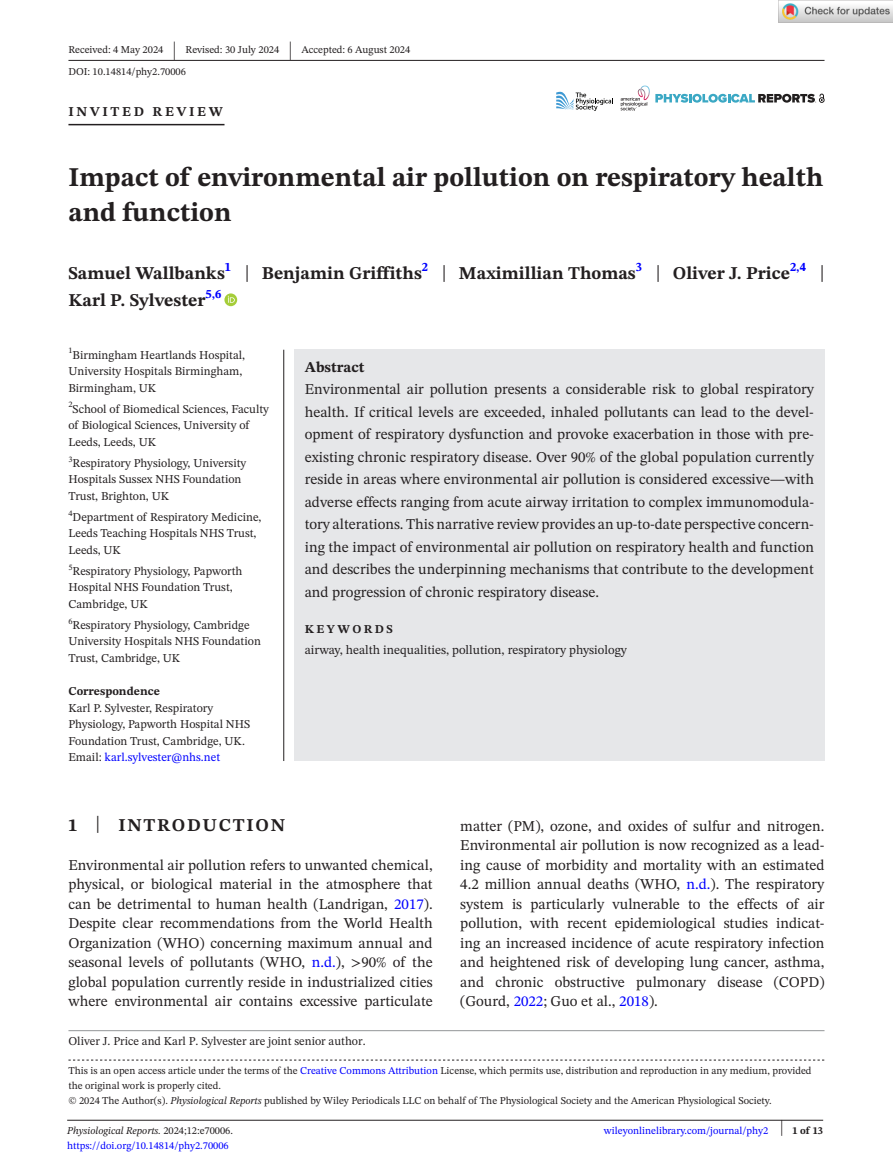
<style>
.page{position:relative;width:893px;height:1174px;background:#fff}
.page>*{position:absolute;margin:0;border:0;box-sizing:border-box;transform-origin:0 0}
.t1{font:700 27px/34.5px "STIX Two Text";color:#231f20}
.t2{font:25.65px "STIX Two Text";color:#231f20;scale:.49 1}
.t3{font:700 18px/27px "STIX Two Text";color:#231f20}
.t4{font:700 18px "STIX Two Text";letter-spacing:.1em;color:#231f20}
.t5{font:15px/19.5px "STIX Two Text";color:#231f20;text-align:justify}
.t6{font:700 15px "STIX Two Text";color:#231f20}
.t7{font:700 13.5px "STIX Two Text";letter-spacing:.2em;color:#231f20}
.t8{font:12.75px "STIX Two Text";color:#231f20}
.t9{font:12px/16.5px "STIX Two Text";color:#231f20}
.t10{font:700 12px "STIX Two Text";color:#231f20}
.t11{font:700 12px "STIX Two Text";letter-spacing:.2em;color:#231f20}
.t12{font:10.5px/15px "STIX Two Text";color:#231f20}
.t13{font:10.5px "STIX Two Text";color:#00f}
.t14{font:italic 10.5px "STIX Two Text";color:#231f20}
.t15{font:700 10.5px "STIX Two Text";color:#231f20}
.s1{font-weight:400;font-size:23.4px}
.s2{color:#00f}
.s3{font-weight:400;font-size:23.7px}
.s4{font-family:"STIX"}
.s5{font-style:italic}
.s6{font-style:normal}
.s7{font-weight:400;font-size:22.2px}
</style>
<div class="page">
<hr style="left:67px;top:1119px;width:756px;height:1px;background:#231f20">
<svg style="left:655px;top:93px;width:169px;height:10px"></svg>
<svg style="left:556px;top:92px;width:57px;height:19px"></svg>
<img style="left:640px;top:85px;width:10px;height:14px">
<svg style="left:621px;top:89px;width:26px;height:22px"></svg>
<hr style="left:68px;top:60px;width:756px;height:1px;background:#231f20">
<hr style="left:68px;top:124px;width:156px;height:1px;background:#231f20">
<svg style="left:224px;top:293px;width:13px;height:13px"></svg>
<svg style="left:228px;top:296px;width:7px;height:7px"></svg>
<svg style="left:68px;top:1059px;width:756px;height:1px"></svg>
<hr style="left:68px;top:1030px;width:756px;height:1px;background:#939598">
<hr style="left:283px;top:350px;width:1px;height:411px;background:#231f20">
<div style="left:294px;top:350px;width:530px;height:314px;background:#e6e7e9"></div>
<div style="left:294px;top:663px;width:530px;height:98px;background:#e6e7e9"></div>
<img style="left:779px;top:0;width:114px;height:23px">
<p class="t12" style="left:68px;top:42px;width:96px">Received: 4 May 2024</p>
<h2 class="t2" style="left:173px;top:32px;width:8px">|</h2>
<p class="t12" style="left:186px;top:42px;width:95px">Revised: 30 July 2024</p>
<h2 class="t2" style="left:289px;top:32px;width:8px">|</h2>
<p class="t12" style="left:301px;top:42px;width:110px">Accepted: 6 August 2024</p>
<p class="t12" style="left:68px;top:64px;width:119px">DOI: 10.14814/phy2.70006</p>
<p class="t7" style="left:68px;top:101px;width:156px">INVITED REVIEW</p>
<h1 class="t1" style="left:68px;top:161px;width:756px">Impact of environmental air pollution on respiratory health and function</h1>
<p class="t3" style="left:68px;top:260px;width:757px">Samuel Wallbanks<sup>1</sup> <span class="s1">|</span> Benjamin Griffiths<sup>2</sup> <span class="s1">|</span> Maximillian Thomas<sup>3</sup> <span class="s1">|</span> Oliver J. Price<sup>2,4</sup> <span class="s1">|<br></span>Karl P. Sylvester<sup>5,6</sup></p>
<p class="t9" style="left:68px;top:346px;width:178px"><sup>1</sup>Birmingham Heartlands Hospital,<br>University Hospitals Birmingham,<br>Birmingham, UK</p>
<p class="t9" style="left:68px;top:400px;width:202px"><sup>2</sup>School of Biomedical Sciences, Faculty of Biological Sciences, University of<br>Leeds, Leeds, UK</p>
<p class="t9" style="left:68px;top:454px;width:179px"><sup>3</sup>Respiratory Physiology, University<br>Hospitals Sussex NHS Foundation<br>Trust, Brighton, UK</p>
<p class="t9" style="left:68px;top:508px;width:195px"><sup>4</sup>Department of Respiratory Medicine,<br>Leeds Teaching Hospitals NHS Trust,<br>Leeds, UK</p>
<p class="t9" style="left:68px;top:562px;width:176px"><sup>5</sup>Respiratory Physiology, Papworth<br>Hospital NHS Foundation Trust,<br>Cambridge, UK</p>
<p class="t9" style="left:68px;top:616px;width:194px"><sup>6</sup>Respiratory Physiology, Cambridge<br>University Hospitals NHS Foundation<br>Trust, Cambridge, UK</p>
<p class="t10" style="left:68px;top:682px;width:93px">Correspondence</p>
<p class="t9" style="left:68px;top:699px;width:183px">Karl P. Sylvester, Respiratory Physiology, Papworth Hospital NHS Foundation Trust, Cambridge, UK.<br>Email: <span class="s2">karl.sylvester@nhs.net</span></p>
<p class="t6" style="left:305px;top:356px;width:61px">Abstract</p>
<p class="t5" style="left:305px;top:378px;width:511px;line-height:22.5px">Environmental air pollution presents a considerable risk to global respiratory health. If critical levels are exceeded, inhaled pollutants can lead to the devel&shy;opment of respiratory dysfunction and provoke exacerbation in those with pre&shy;existing chronic respiratory disease. Over 90% of the global population currently reside in areas where environmental air pollution is considered excessive—with adverse effects ranging from acute airway irritation to complex immunomodula&shy;tory alterations. This narrative review provides an up-to-date perspective concern&shy;ing the impact of environmental air pollution on respiratory health and function and describes the underpinning mechanisms that contribute to the development and progression of chronic respiratory disease.</p>
<p class="t11" style="left:305px;top:620px;width:90px">KEYWORDS</p>
<p class="t8" style="left:305px;top:640px;width:324px">airway, health inequalities, pollution, respiratory physiology</p>
<p class="t4" style="left:68px;top:812px;width:218px">1 <span class="s3">|</span> INTRODUCTION</p>
<p class="t5" style="left:68px;top:855px;width:366px">Environmental air pollution refers to unwanted chemical, physical, or biological material in the atmosphere that can be detrimental to human health (Landrigan, <span class="s2">2017</span>).<br>Despite clear recommendations from the World Health Organization (WHO) concerning maximum annual and seasonal levels of pollutants (WHO, <span class="s2">n.d.</span>), <span class="s4">&gt;</span>90% of the global population currently reside in industrialized cities where environmental air contains excessive particulate</p>
<p class="t9" style="left:68px;top:1032px;width:299px">Oliver J. Price and Karl P. Sylvester are joint senior author.</p>
<p class="t5" style="left:460px;top:816px;width:366px">matter (PM), ozone, and oxides of sulfur and nitrogen.<br>Environmental air pollution is now recognized as a lead&shy;ing cause of morbidity and mortality with an estimated 4.2 million annual deaths (WHO, <span class="s2">n.d.</span>). The respiratory system is particularly vulnerable to the effects of air pollution, with recent epidemiological studies indicat&shy;ing an increased incidence of acute respiratory infection and heightened risk of developing lung cancer, asthma, and chronic obstructive pulmonary disease (COPD) (Gourd, <span class="s2">2022</span>; Guo et al., <span class="s2">2018</span>).</p>
<p class="t12" style="left:68px;top:1063px;width:745px">This is an open access article under the terms of the <span class="s2">Creative Commons Attribution</span> License, which permits use, distribution and reproduction in any medium, provided the original work is properly cited.<br>© 2024 The Author(s). <span class="s5">Physiological Reports</span> published by Wiley Periodicals LLC on behalf of The Physiological Society and the American Physiological Society.</p>
<p class="t14" style="left:67px;top:1123px;width:167px">Physiological Reports. <span class="s6">2024;12:e70006.</span></p>
<p class="t15" style="left:780px;top:1123px;width:45px"><span class="s7">|</span> 1 of 13</p>
<p class="t13" style="left:67px;top:1138px;width:163px">https://doi.org/10.14814/phy2.70006</p>
<p class="t13" style="left:604px;top:1123px;width:166px">wileyonlinelibrary.com/journal/phy2</p>
</div>
